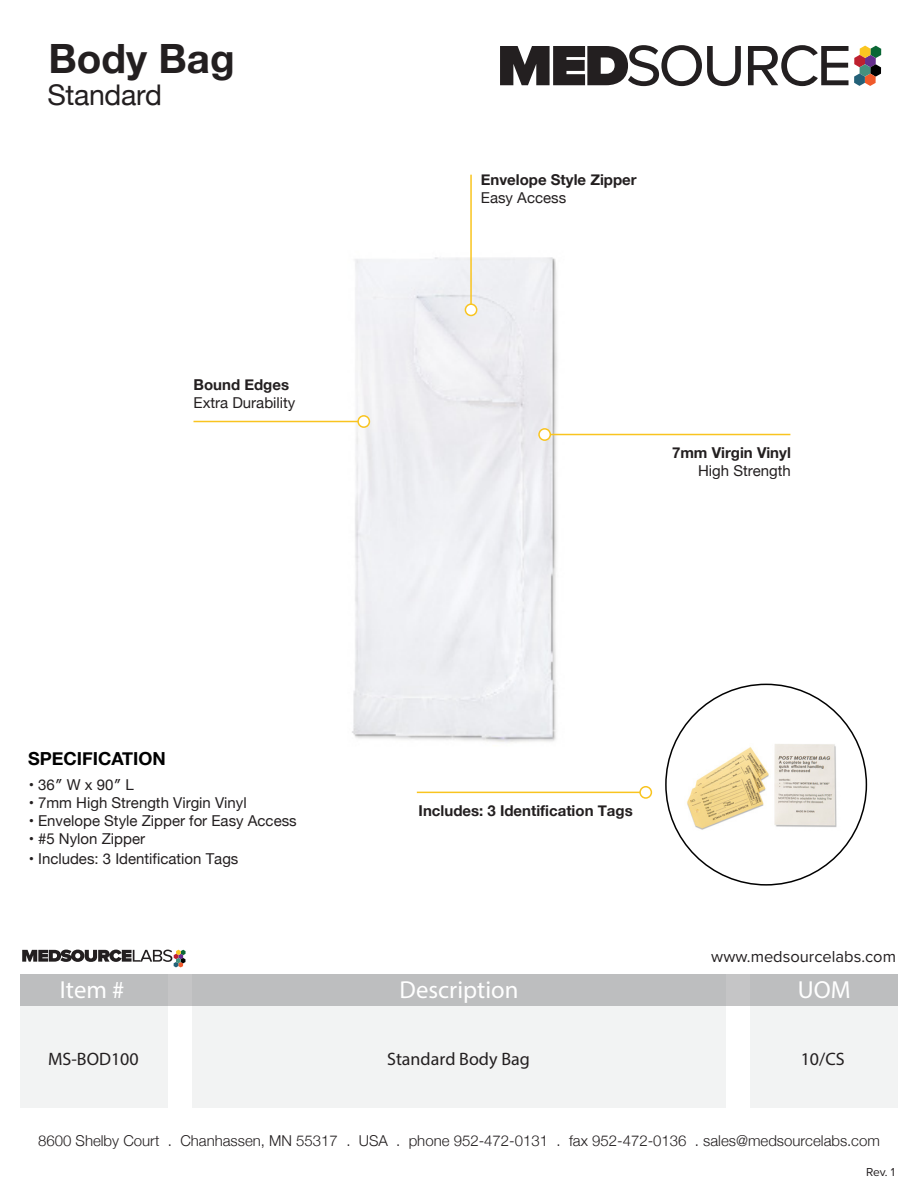
<style>
.page{position:relative;width:918px;height:1188px;background:#fff}
.page>*{position:absolute;margin:0;border:0;box-sizing:border-box;transform-origin:0 0}
.t1{font:700 40.35px "Helvetica Neue";color:#231f20}
.t2{font:28.5px "Helvetica Neue";letter-spacing:-.015em;color:#231f20}
.t3{font:24.75px "Myriad Pro";color:#fff}
.t4{font:18px "Myriad Pro";color:#231f20}
.t5{font:700 18px "Helvetica Neue";color:#000}
.t6{font:16.5px "Proxima Nova";color:#231f20}
.t7{font:15px "Helvetica Neue";color:#231f20}
.t8{font:300 15px "Helvetica Neue";color:#231f20}
.t9{font:700 15px "Helvetica Neue";color:#231f20}
.t10{font:12px "Proxima Nova";color:#231f20}
</style>
<div class="page">
<img style="left:276px;top:257px;width:334px;height:485px">
<div style="left:20px;top:974px;width:148px;height:133px;background:#f2f3f3"></div>
<div style="left:192px;top:974px;width:534px;height:133px;background:#f2f3f3"></div>
<div style="left:750px;top:974px;width:148px;height:133px;background:#f2f3f3"></div>
<div style="left:20px;top:974px;width:878px;height:32px;background:#bdbebf"></div>
<svg style="left:22px;top:950px;width:164px;height:17px"></svg>
<svg style="left:500px;top:45px;width:381px;height:41px"></svg>
<hr style="left:470px;top:175px;width:2px;height:135px;background:#f9c41f">
<svg style="left:465px;top:303px;width:12px;height:13px"></svg>
<hr style="left:544px;top:434px;width:246px;height:1px;background:#f9c41f">
<svg style="left:538px;top:428px;width:13px;height:13px"></svg>
<hr style="left:194px;top:421px;width:170px;height:1px;background:#f9c41f">
<svg style="left:357px;top:415px;width:13px;height:13px"></svg>
<img style="left:684px;top:727px;width:153px;height:103px">
<hr style="left:417px;top:792px;width:229px;height:1px;background:#f9c41f">
<svg style="left:639px;top:786px;width:13px;height:13px"></svg>
<h1 class="t1" style="left:49px;top:27px;width:188px">Body Bag</h1>
<h2 class="t2" style="left:48px;top:75px;width:116px">Standard</h2>
<p class="t9" style="left:194px;top:373px;width:97px">Bound Edges</p>
<p class="t7" style="left:194px;top:392px;width:103px">Extra Durability</p>
<p class="t5" style="left:28px;top:744px;width:139px">SPECIFICATION</p>
<p class="t7" style="left:29px;top:774px;width:107px">• 36″ W x 90″ L</p>
<p class="t7" style="left:29px;top:792px;width:220px">• 7mm High Strength Virgin Vinyl</p>
<p class="t7" style="left:29px;top:810px;width:270px">• Envelope Style Zipper for Easy Access</p>
<p class="t7" style="left:29px;top:828px;width:118px">• #5 Nylon Zipper</p>
<p class="t7" style="left:29px;top:848px;width:211px">• Includes: 3 Identification Tags</p>
<p class="t9" style="left:481px;top:168px;width:157px">Envelope Style Zipper</p>
<p class="t7" style="left:481px;top:187px;width:87px">Easy Access</p>
<p class="t9" style="left:672px;top:441px;width:120px">7mm Virgin Vinyl</p>
<p class="t7" style="left:698px;top:460px;width:94px">High Strength</p>
<p class="t9" style="left:419px;top:799px;width:216px">Includes: 3 Identification Tags</p>
<p class="t6" style="left:711px;top:944px;width:186px">www.medsourcelabs.com</p>
<h3 class="t3" style="left:60px;top:975px;width:66px">Item #</h3>
<h3 class="t3" style="left:400px;top:975px;width:120px">Description</h3>
<h3 class="t3" style="left:798px;top:975px;width:54px">UOM</h3>
<p class="t4" style="left:48px;top:1048px;width:92px">MS-BOD100</p>
<p class="t4" style="left:387px;top:1048px;width:144px">Standard Body Bag</p>
<p class="t4" style="left:801px;top:1048px;width:45px">10/CS</p>
<p class="t8" style="left:38px;top:1129px;width:843px">8600 Shelby Court . Chanhassen, MN 55317 . USA . phone 952-472-0131 . fax 952-472-0136 . sales@medsourcelabs.com</p>
<p class="t10" style="left:866px;top:1163px;width:30px">Rev. 1</p>
</div>
